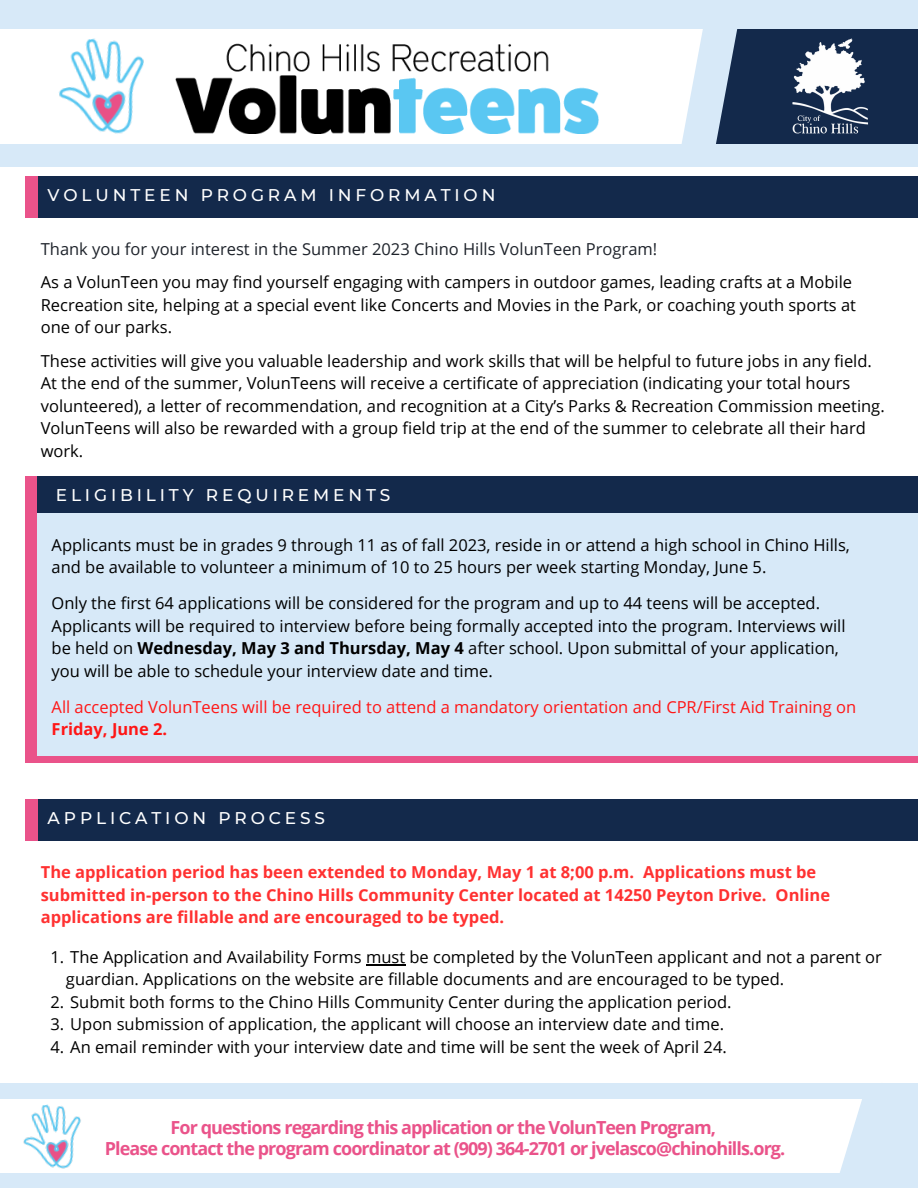
<style>
.page{position:relative;width:918px;height:1188px;background:#fff}
.page>*{position:absolute;margin:0;border:0;box-sizing:border-box;transform-origin:0 0}
.t1{font:700 18px/21.3px "Open Sans";letter-spacing:-.05em;color:#ea538a;text-align:center}
.t2{font:500 16.95px "Montserrat";letter-spacing:.23em;color:#fff}
.t3{font:16.5px/22.5px "Open Sans";color:#000}
.t4{font:700 16.5px/22.5px "Open Sans";color:#ff3131}
.t5{font:16.5px "Open Sans";color:#ff1616}
.t6{font:16.5px "Open Sans";color:#1e232b}
.t7{font:700 16.5px "Open Sans";color:#ff1616}
.s1{font-weight:700}
</style>
<div class="page">
<div style="left:0;top:0;width:918px;height:166px;background:#d7e9f8"></div>
<div style="left:0;top:29px;width:707px;height:114px;background:#fff"></div>
<div style="left:707px;top:29px;width:211px;height:114px;background:#13294b"></div>
<svg style="left:657px;top:29px;width:170px;height:138px"></svg>
<div style="left:0;top:1083px;width:918px;height:105px;background:#d7e9f8"></div>
<div style="left:0;top:1100px;width:887px;height:73px;background:#fff"></div>
<div style="left:26px;top:176px;width:28px;height:41px;background:#ea538a"></div>
<div style="left:38px;top:176px;width:880px;height:41px;background:#13294b"></div>
<svg style="left:787px;top:1099px;width:100px;height:74px"></svg>
<img style="left:176px;top:43px;width:423px;height:90px">
<img style="left:40px;top:38px;width:127px;height:106px">
<img style="left:783px;top:32px;width:86px;height:110px">
<div style="left:26px;top:476px;width:892px;height:287px;background:#ea538a"></div>
<div style="left:38px;top:476px;width:880px;height:42px;background:#13294b"></div>
<div style="left:38px;top:514px;width:880px;height:242px;background:#d7e9f8"></div>
<div style="left:26px;top:799px;width:28px;height:42px;background:#ea538a"></div>
<div style="left:38px;top:799px;width:880px;height:42px;background:#13294b"></div>
<hr style="left:366px;top:964px;width:39px;height:1px;background:#000">
<img style="left:11px;top:1099px;width:86px;height:70px">
<p class="t2" style="left:48px;top:184px;width:449px">VOLUNTEEN PROGRAM INFORMATION</p>
<p class="t6" style="left:41px;top:237px;width:618px">Thank you for your interest in the Summer 2023 Chino Hills VolunTeen Program!</p>
<p class="t3" style="left:41px;top:271px;width:817px">As a VolunTeen you may find yourself engaging with campers in outdoor games, leading crafts at a Mobile<br>Recreation site, helping at a special event like Concerts and Movies in the Park, or coaching youth sports at one of our parks.</p>
<p class="t3" style="left:41px;top:349px;width:845px">These activities will give you valuable leadership and work skills that will be helpful to future jobs in any field.<br>At the end of the summer, VolunTeens will receive a certificate of appreciation (indicating your total hours volunteered), a letter of recommendation, and recognition at a City’s Parks &amp; Recreation Commission meeting.<br>VolunTeens will also be rewarded with a group field trip at the end of the summer to celebrate all their hard work.</p>
<p class="t2" style="left:56px;top:485px;width:336px">ELIGIBILITY REQUIREMENTS</p>
<p class="t3" style="left:52px;top:533px;width:800px">Applicants must be in grades 9 through 11 as of fall 2023, reside in or attend a high school in Chino Hills, and be available to volunteer a minimum of 10 to 25 hours per week starting Monday, June 5.</p>
<p class="t3" style="left:52px;top:591px;width:795px">Only the first 64 applications will be considered for the program and up to 44 teens will be accepted.<br>Applicants will be required to interview before being formally accepted into the program. Interviews will be held on <span class="s1">Wednesday, May 3 and Thursday, May 4</span> after school. Upon submittal of your application, you will be able to schedule your interview date and time.</p>
<p class="t5" style="left:52px;top:695px;width:806px">All accepted VolunTeens will be required to attend a mandatory orientation and CPR/First Aid Training on</p>
<p class="t7" style="left:52px;top:718px;width:117px">Friday, June 2.</p>
<p class="t2" style="left:48px;top:808px;width:279px">APPLICATION PROCESS</p>
<p class="t4" style="left:41px;top:861px;width:791px">The application period has been extended to Monday, May 1 at 8;00 p.m. Applications must be submitted in-person to the Chino Hills Community Center located at 14250 Peyton Drive. Online applications are fillable and are encouraged to be typed.</p>
<p class="t3" style="left:66px;top:945px;width:817px;text-indent:-15px">1. The Application and Availability Forms must be completed by the VolunTeen applicant and not a parent or guardian. Applications on the website are fillable documents and are encouraged to be typed.</p>
<p class="t3" style="left:51px;top:990px;width:683px">2. Submit both forms to the Chino Hills Community Center during the application period.</p>
<p class="t3" style="left:51px;top:1013px;width:675px">3. Upon submission of application, the applicant will choose an interview date and time.</p>
<p class="t3" style="left:51px;top:1035px;width:678px">4. An email reminder with your interview date and time will be sent the week of April 24.</p>
<p class="t1" style="left:105px;top:1116px;width:682px">For questions regarding this application or the VolunTeen Program,<br>Please contact the program coordinator at (909) 364-2701 or jvelasco@chinohills.org.</p>
</div>
